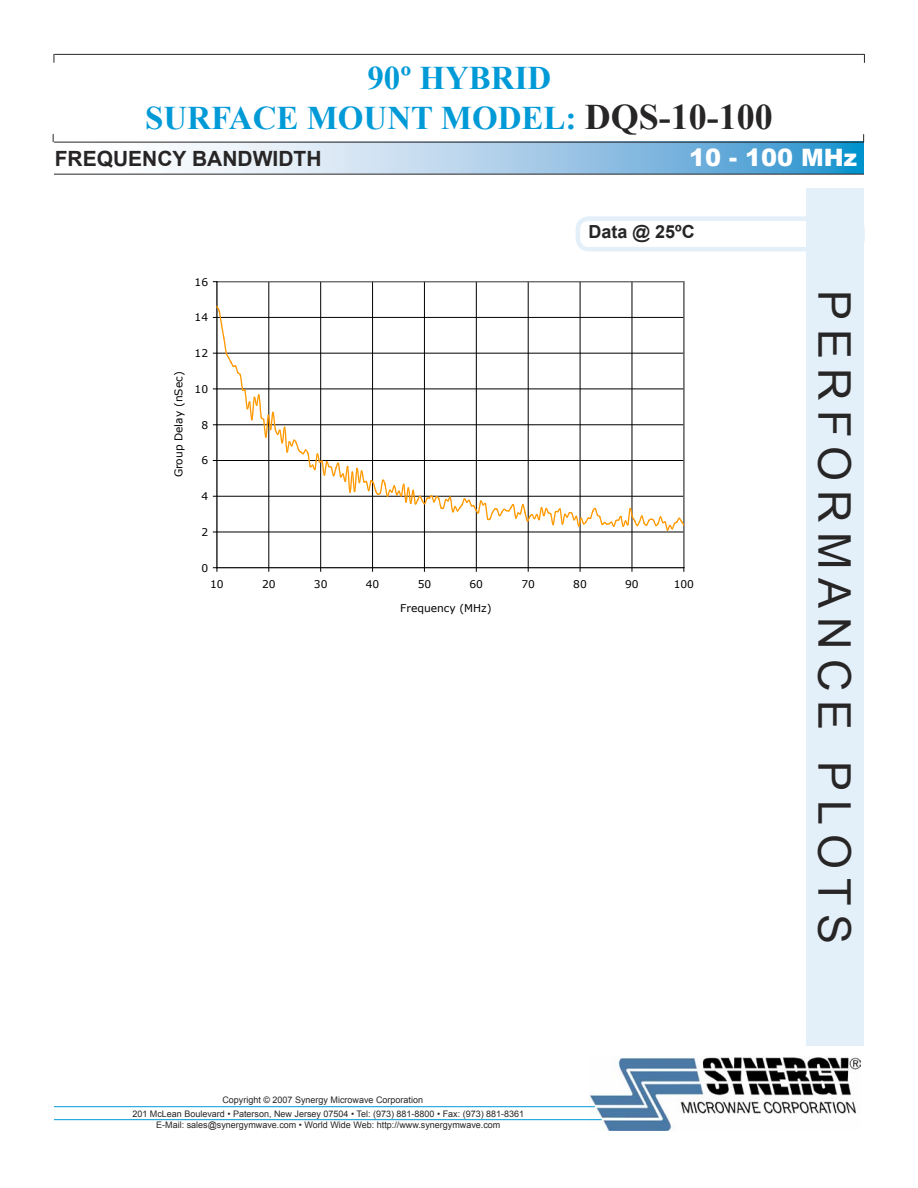
<style>
.page{position:relative;width:918px;height:1188px;background:#fff}
.page>*{position:absolute;margin:0;border:0;box-sizing:border-box;transform-origin:0 0}
.t1{font:45px "Arial";letter-spacing:.2em;color:#272525}
.t2{font:700 33px/40.2px "Times New Roman";color:#009ad7;text-align:center}
.t3{font:900 24px "Arial";color:#fff}
.t4{font:700 21px "Arial";color:#272525}
.t5{font:700 18px "Arial";color:#272525}
.t6{font:10.65px "Verdana";letter-spacing:-.005em;color:#000}
.t7{font:9px/10.8px "Arial";color:#272525;text-align:center}
.s1{font-size:36px;color:#272525}
</style>
<div class="page">
<svg style="left:54px;top:143px;width:810px;height:31px"></svg>
<hr style="left:54px;top:174px;width:810px;height:1px;background:#272525">
<hr style="left:54px;top:54px;width:810px;height:1px;background:#272525">
<hr style="left:54px;top:142px;width:810px;height:1px;background:#272525">
<img style="left:589px;top:1057px;width:271px;height:73px">
<hr style="left:54px;top:1106px;width:541px;height:1px;background:#009ad7">
<hr style="left:54px;top:1119px;width:548px;height:1px;background:#009ad7">
<svg style="left:575px;top:216px;width:290px;height:33px"></svg>
<div style="left:806px;top:188px;width:58px;height:858px;background:#e3eff9"></div>
<hr style="left:269px;top:282px;width:1px;height:286px;background:#000">
<hr style="left:320px;top:282px;width:1px;height:286px;background:#000">
<hr style="left:372px;top:282px;width:1px;height:286px;background:#000">
<hr style="left:424px;top:282px;width:1px;height:286px;background:#000">
<hr style="left:476px;top:282px;width:1px;height:286px;background:#000">
<hr style="left:528px;top:282px;width:1px;height:286px;background:#000">
<hr style="left:580px;top:282px;width:1px;height:286px;background:#000">
<hr style="left:632px;top:282px;width:1px;height:286px;background:#000">
<hr style="left:217px;top:281px;width:467px;height:1px;background:#808080">
<hr style="left:684px;top:282px;width:1px;height:286px;background:#808080">
<hr style="left:217px;top:282px;width:1px;height:286px;background:#000">
<hr style="left:217px;top:567px;width:467px;height:1px;background:#000">
<svg style="left:213px;top:567px;width:5px;height:4px"></svg>
<svg style="left:213px;top:305px;width:471px;height:228px"></svg>
<h2 class="t2" style="left:145px;top:57px;width:629px">90º HYBRID<br>SURFACE MOUNT MODEL: <span class="s1">DQS-10-100</span></h2>
<h3 class="t4" style="left:55px;top:144px;width:268px">FREQUENCY BANDWIDTH</h3>
<h3 class="t3" style="left:689px;top:140px;width:169px">10 - 100 MHz</h3>
<h3 class="t5" style="left:589px;top:220px;width:108px">Data @ 25ºC</h3>
<p class="t6" style="left:172px;top:477px;width:107px;rotate:-90deg">Group Delay (nSec)</p>
<p class="t6" style="left:195px;top:275px;width:15px">16</p>
<p class="t6" style="left:195px;top:311px;width:15px">14</p>
<p class="t6" style="left:195px;top:346px;width:15px">12</p>
<p class="t6" style="left:195px;top:382px;width:15px">10</p>
<p class="t6" style="left:201px;top:418px;width:8px">8</p>
<p class="t6" style="left:201px;top:454px;width:8px">6</p>
<p class="t6" style="left:201px;top:489px;width:8px">4</p>
<p class="t6" style="left:201px;top:525px;width:8px">2</p>
<p class="t6" style="left:201px;top:561px;width:8px">0</p>
<p class="t6" style="left:210px;top:577px;width:15px">10</p>
<p class="t6" style="left:262px;top:577px;width:15px">20</p>
<p class="t6" style="left:314px;top:577px;width:15px">30</p>
<p class="t6" style="left:366px;top:577px;width:15px">40</p>
<p class="t6" style="left:418px;top:577px;width:15px">50</p>
<p class="t6" style="left:470px;top:577px;width:15px">60</p>
<p class="t6" style="left:521px;top:577px;width:15px">70</p>
<p class="t6" style="left:573px;top:577px;width:15px">80</p>
<p class="t6" style="left:625px;top:577px;width:15px">90</p>
<p class="t6" style="left:674px;top:577px;width:22px">100</p>
<p class="t6" style="left:400px;top:601px;width:93px">Frequency (MHz)</p>
<p class="t7" style="left:222px;top:1094px;width:202px">Copyright © 2007 Synergy Microwave Corporation</p>
<p class="t7" style="left:132px;top:1108px;width:393px">201 McLean Boulevard • Paterson, New Jersey 07504 • Tel: (973) 881-8800 • Fax: (973) 881-8361<br>E-Mail: sales@synergymwave.com • World Wide Web: http://www.synergymwave.com</p>
<h1 class="t1" style="left:864px;top:290px;width:656px;rotate:90deg">PERFORMANCE PLOTS</h1>
</div>
